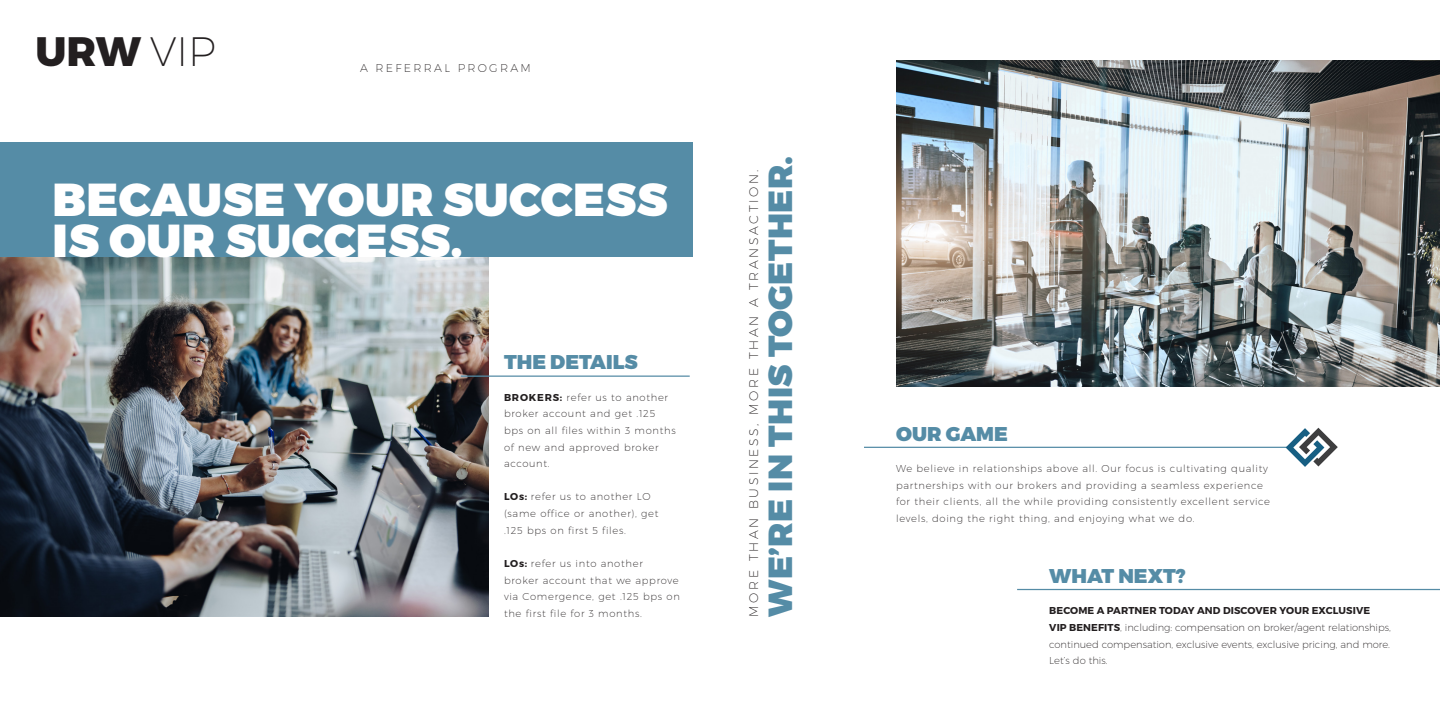
<style>
.page{position:relative;width:1440px;height:720px;background:#fff}
.page>*{position:absolute;margin:0;border:0;box-sizing:border-box;transform-origin:0 0}
.t1{font:900 46.25px "Montserrat";letter-spacing:.01em;color:#fff}
.t2{font:800 41.12px "Montserrat";color:#231f20}
.t3{font:900 33.5px "Montserrat";letter-spacing:.01em;color:#558ca6}
.t4{font:900 19.88px "Montserrat";color:#558ca6}
.t5{font:200 12.5px "Montserrat";letter-spacing:.21em;color:#231f20}
.t6{font:200 11.25px "Montserrat";letter-spacing:.2em;color:#231f20}
.t7{font:200 10px/16.6px "Montserrat";letter-spacing:.07em;color:#231f20}
.t8{font:200 10px/16.6px "Montserrat";color:#231f20}
.s1{font-weight:200}
.s2{font-weight:700}
</style>
<div class="page">
<div style="left:0;top:143px;width:693px;height:114px;background:#558ca6"></div>
<img style="left:0;top:257px;width:489px;height:360px">
<img style="left:896px;top:61px;width:544px;height:326px">
<hr style="left:864px;top:447px;width:423px;height:1px;background:#558ca6">
<hr style="left:1017px;top:589px;width:423px;height:1px;background:#558ca6">
<hr style="left:461px;top:376px;width:229px;height:1px;background:#558ca6">
<svg style="left:1286px;top:428px;width:52px;height:39px"></svg>
<p class="t2" style="left:35px;top:26px;width:182px">URW <span class="s1">VIP</span></p>
<p class="t6" style="left:360px;top:61px;width:172px">A REFERRAL PROGRAM</p>
<p class="t1" style="left:53px;top:171px;width:616px">BECAUSE YOUR SUCCESS</p>
<p class="t1" style="left:53px;top:212px;width:412px">IS OUR SUCCESS.</p>
<p class="t4" style="left:504px;top:350px;width:135px">THE DETAILS</p>
<p class="t7" style="left:504px;top:389px;width:173px"><span class="s2">BROKERS:</span> refer us to another broker account and get .125 bps on all files within 3 months of new and approved broker account.</p>
<p class="t7" style="left:504px;top:488px;width:156px"><span class="s2">LOs:</span> refer us to another LO (same office or another), get .125 bps on first 5 files.</p>
<p class="t7" style="left:504px;top:555px;width:177px"><span class="s2">LOs:</span> refer us into another broker account that we approve via Comergence, get .125 bps on the first file for 3 months.</p>
<p class="t5" style="left:746px;top:617px;width:449px;rotate:-90deg">MORE THAN BUSINESS, MORE THAN A TRANSACTION.</p>
<p class="t3" style="left:759px;top:617px;width:462px;rotate:-90deg">WE’RE IN THIS TOGETHER.</p>
<p class="t4" style="left:896px;top:421px;width:113px">OUR GAME</p>
<p class="t7" style="left:896px;top:460px;width:376px">We believe in relationships above all. Our focus is cultivating quality partnerships with our brokers and providing a seamless experience for their clients, all the while providing consistently excellent service levels, doing the right thing, and enjoying what we do.</p>
<p class="t4" style="left:1049px;top:563px;width:138px">WHAT NEXT?</p>
<p class="t8" style="left:1049px;top:602px;width:343px"><span class="s2">BECOME A PARTNER TODAY AND DISCOVER YOUR EXCLUSIVE<br>VIP BENEFITS</span>, including: compensation on broker/agent relationships, continued compensation, exclusive events, exclusive pricing, and more.</p>
<p class="t8" style="left:1049px;top:652px;width:60px">Let’s do this.</p>
</div>
